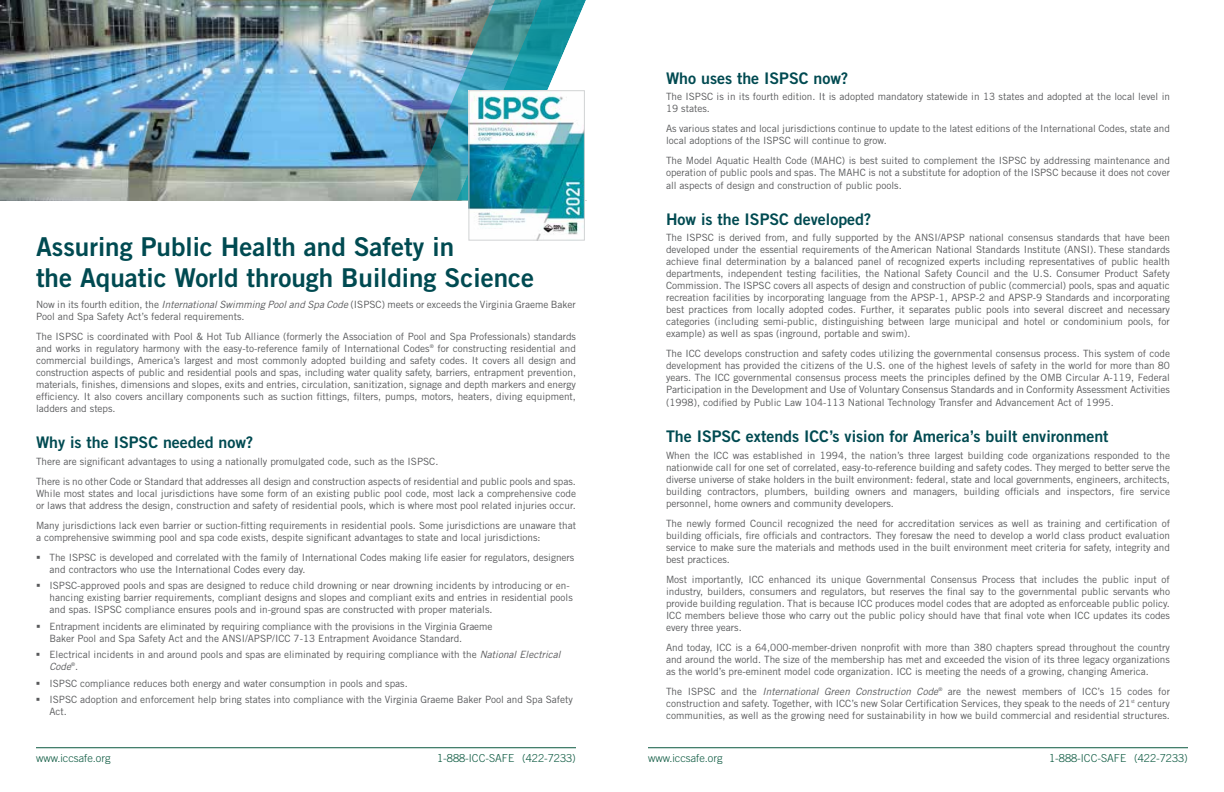
<style>
.page{position:relative;width:1224px;height:792px;background:#fff}
.page>*{position:absolute;margin:0;border:0;box-sizing:border-box;transform-origin:0 0}
.t1{font:26px/31.2px "Trade Gothic LT Std Bd 2";color:#004a51}
.t2{font:16px "Trade Gothic LT Std Bd 2";color:#004a51}
.t3{font:300 11px "Trade Gothic LT Std";color:#0b583f}
.t4{font:10px/12px "Trade Gothic LT Std";color:#58595b}
.s1{font-style:italic}
</style>
<div class="page">
<img style="left:0;top:0;width:410px;height:200px">
<hr style="left:648px;top:747px;width:540px;height:1px;background:#0b583f">
<hr style="left:36px;top:747px;width:540px;height:1px;background:#0b583f">
<img style="left:410px;top:0;width:176px;height:200px">
<img style="left:471px;top:93px;width:112px;height:145px">
<div style="left:469px;top:91px;width:116px;height:149px;border:1px solid #d1d3d4"></div>
<h1 class="t1" style="left:36px;top:230px;width:500px">Assuring Public Health and Safety in<br>the Aquatic World through Building Science</h1>
<p class="t4" style="left:36px;top:298px;width:541px">Now in its fourth edition, the <span class="s1">International Swimming Pool and Spa Code</span> (ISPSC) meets or exceeds the Virginia Graeme Baker<br>Pool and Spa Safety Act’s federal requirements.</p>
<p class="t4" style="left:36px;top:330px;width:542px;text-align:justify">The ISPSC is coordinated with Pool &amp; Hot Tub Alliance (formerly the Association of Pool and Spa Professionals) standards and works in regulatory harmony with the easy-to-reference family of International Codes<sup>®</sup> for constructing residential and commercial buildings, America’s largest and most commonly adopted building and safety codes. It covers all design and construction aspects of public and residential pools and spas, including water quality safety, barriers, entrapment prevention, materials, finishes, dimensions and slopes, exits and entries, circulation, sanitization, signage and depth markers and energy efficiency. It also covers ancillary components such as suction fittings, filters, pumps, motors, heaters, diving equipment, ladders and steps.</p>
<h2 class="t2" style="left:36px;top:432px;width:219px">Why is the ISPSC needed now?</h2>
<p class="t4" style="left:36px;top:451px;width:541px;line-height:20px">There are significant advantages to using a nationally promulgated code, such as the ISPSC.<br>There is no other Code or Standard that addresses all design and construction aspects of residential and public pools and spas.</p>
<p class="t4" style="left:36px;top:487px;width:542px">While most states and local jurisdictions have some form of an existing public pool code, most lack a comprehensive code or laws that address the design, construction and safety of residential pools, which is where most pool related injuries occur.</p>
<p class="t4" style="left:36px;top:519px;width:542px">Many jurisdictions lack even barrier or suction-fitting requirements in residential pools. Some jurisdictions are unaware that a comprehensive swimming pool and spa code exists, despite significant advantages to state and local jurisdictions:</p>
<p class="t4" style="left:50px;top:551px;width:526px">The ISPSC is developed and correlated with the family of International Codes making life easier for regulators, designers and contractors who use the International Codes every day.</p>
<p class="t4" style="left:50px;top:579px;width:525px">ISPSC-approved pools and spas are designed to reduce child drowning or near drowning incidents by introducing or en&shy;hancing existing barrier requirements, compliant designs and slopes and compliant exits and entries in residential pools and spas. ISPSC compliance ensures pools and in-ground spas are constructed with proper materials.</p>
<p class="t4" style="left:49px;top:620px;width:444px">Entrapment incidents are eliminated by requiring compliance with the provisions in the Virginia Graeme<br>Baker Pool and Spa Safety Act and the ANSI/APSP/ICC 7-13 Entrapment Avoidance Standard.</p>
<p class="t4" style="left:49px;top:648px;width:513px">Electrical incidents in and around pools and spas are eliminated by requiring compliance with the <span class="s1">National Electrical<br>Code</span><sup>®</sup>.</p>
<p class="t4" style="left:49px;top:675px;width:525px;line-height:16.5px">ISPSC compliance reduces both energy and water consumption in pools and spas.<br>ISPSC adoption and enforcement help bring states into compliance with the Virginia Graeme Baker Pool and Spa Safety</p>
<p class="t4" style="left:49px;top:705px;width:19px">Act.</p>
<h2 class="t2" style="left:666px;top:68px;width:184px">Who uses the ISPSC now?</h2>
<p class="t4" style="left:666px;top:90px;width:506px">The ISPSC is in its fourth edition. It is adopted mandatory statewide in 13 states and adopted at the local level in<br>19 states.</p>
<p class="t4" style="left:666px;top:122px;width:505px">As various states and local jurisdictions continue to update to the latest editions of the International Codes, state and local adoptions of the ISPSC will continue to grow.</p>
<p class="t4" style="left:666px;top:154px;width:506px;line-height:12.3px;text-align:justify">The Model Aquatic Health Code (MAHC) is best suited to complement the ISPSC by addressing maintenance and operation of public pools and spas. The MAHC is not a substitute for adoption of the ISPSC because it does not cover all aspects of design and construction of public pools.</p>
<h2 class="t2" style="left:666px;top:209px;width:207px">How is the ISPSC developed?</h2>
<p class="t4" style="left:666px;top:232px;width:506px;text-align:justify">The ISPSC is derived from, and fully supported by the ANSI/APSP national consensus standards that have been developed under the essential requirements of the American National Standards Institute (ANSI). These standards achieve final determination by a balanced panel of recognized experts including representatives of public health departments, independent testing facilities, the National Safety Council and the U.S. Consumer Product Safety Commission. The ISPSC covers all aspects of design and construction of public (commercial) pools, spas and aquatic recreation facilities by incorporating language from the APSP-1, APSP-2 and APSP-9 Standards and incorporating best practices from locally adopted codes. Further, it separates public pools into several discreet and necessary categories (including semi-public, distinguishing between large municipal and hotel or condominium pools, for example) as well as spas (inground, portable and swim).</p>
<p class="t4" style="left:666px;top:348px;width:506px;text-align:justify">The ICC develops construction and safety codes utilizing the governmental consensus process. This system of code development has provided the citizens of the U.S. one of the highest levels of safety in the world for more than 80 years. The ICC governmental consensus process meets the principles defined by the OMB Circular A-119, Federal Participation in the Development and Use of Voluntary Consensus Standards and in Conformity Assessment Activities (1998), codified by Public Law 104-113 National Technology Transfer and Advancement Act of 1995.</p>
<h2 class="t2" style="left:666px;top:427px;width:444px">The ISPSC extends ICC’s vision for America’s built environment</h2>
<p class="t4" style="left:666px;top:449px;width:506px;text-align:justify">When the ICC was established in 1994, the nation’s three largest building code organizations responded to the nationwide call for one set of correlated, easy-to-reference building and safety codes. They merged to better serve the diverse universe of stake holders in the built environment: federal, state and local governments, engineers, architects, building contractors, plumbers, building owners and managers, building officials and inspectors, fire service personnel, home owners and community developers.</p>
<p class="t4" style="left:666px;top:517px;width:505px;text-align:justify">The newly formed Council recognized the need for accreditation services as well as training and certification of building officials, fire officials and contractors. They foresaw the need to develop a world class product evaluation service to make sure the materials and methods used in the built environment meet criteria for safety, integrity and best practices.</p>
<p class="t4" style="left:666px;top:573px;width:506px;text-align:justify">Most importantly, ICC enhanced its unique Governmental Consensus Process that includes the public input of industry, builders, consumers and regulators, but reserves the final say to the governmental public servants who provide building regulation. That is because ICC produces model codes that are adopted as enforceable public policy.<br>ICC members believe those who carry out the public policy should have that final vote when ICC updates its codes every three years.</p>
<p class="t4" style="left:666px;top:641px;width:506px;text-align:justify">And today, ICC is a 64,000-member-driven nonprofit with more than 380 chapters spread throughout the country and around the world. The size of the membership has met and exceeded the vision of its three legacy organizations as the world’s pre-eminent model code organization. ICC is meeting the needs of a growing, changing America.</p>
<p class="t4" style="left:666px;top:685px;width:506px;text-align:justify">The ISPSC and the <span class="s1">International Green Construction Code</span><sup>®</sup> are the newest members of ICC’s 15 codes for construction and safety. Together, with ICC’s new Solar Certification Services, they speak to the needs of 21<sup>st</sup> century communities, as well as the growing need for sustainability in how we build commercial and residential structures.</p>
<p class="t3" style="left:36px;top:751px;width:76px">www.iccsafe.org</p>
<p class="t3" style="left:437px;top:751px;width:140px">1-888-ICC-SAFE (422-7233)</p>
<p class="t3" style="left:648px;top:751px;width:76px">www.iccsafe.org</p>
<p class="t3" style="left:1049px;top:751px;width:140px">1-888-ICC-SAFE (422-7233)</p>
</div>
